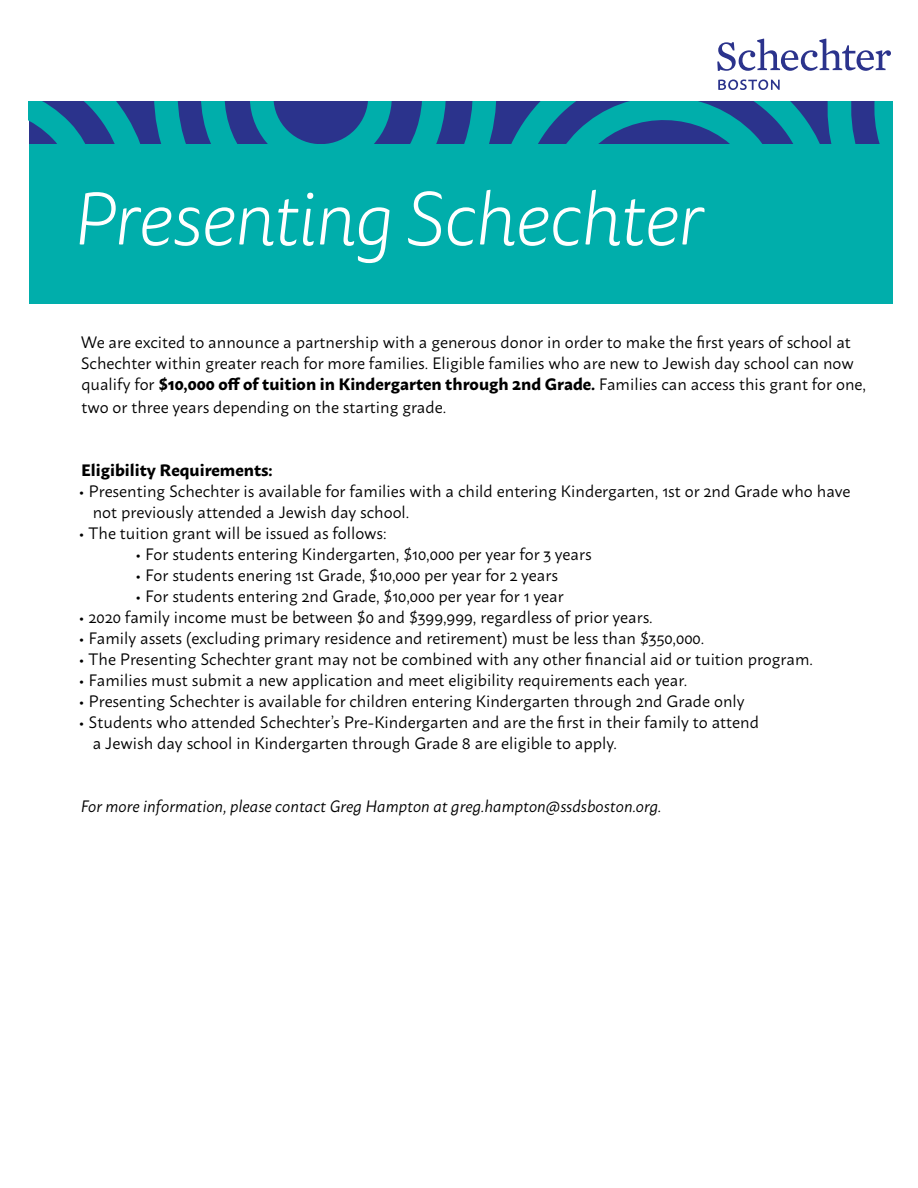
<style>
.page{position:relative;width:918px;height:1188px;background:#fff}
.page>*{position:absolute;margin:0;border:0;box-sizing:border-box;transform-origin:0 0}
.t1{font:italic 300 75px "Tisa Sans Pro";letter-spacing:-.015em;color:#fff}
.t2{font:16.5px/21px "Macho";color:#000}
.t3{font:italic 16.5px "Macho";color:#000}
.t4{font:700 16.5px "Macho";color:#000}
.s1{font-weight:700}
</style>
<div class="page">
<svg style="left:717px;top:39px;width:174px;height:32px"></svg>
<svg style="left:718px;top:79px;width:62px;height:11px"></svg>
<svg style="left:29px;top:102px;width:864px;height:43px;background:#156f9b"></svg>
<div style="left:29px;top:145px;width:864px;height:159px;background:#00aeab"></div>
<h1 class="t1" style="left:72px;top:170px;width:631px">Presenting Schechter</h1>
<h1 class="t1" style="left:51px;top:199px;width:778px">Annual Campaign Donors</h1>
<p class="t2" style="left:81px;top:330px;width:787px">We are excited to announce a partnership with a generous donor in order to make the first years of school at<br>Schechter within greater reach for more families. Eligible families who are new to Jewish day school can now qualify for <span class="s1">$10,000 off of tuition in Kindergarten through 2nd Grade.</span> Families can access this grant for one,</p>
<p class="t2" style="left:81px;top:395px;width:366px">two or three years depending on the starting grade.</p>
<p class="t4" style="left:81px;top:455px;width:193px">Eligibility Requirements:</p>
<p class="t2" style="left:93px;top:479px;width:759px;text-indent:-14px">• Presenting Schechter is available for families with a child entering Kindergarten, 1st or 2nd Grade who have not previously attended a Jewish day school.</p>
<p class="t2" style="left:78px;top:521px;width:310px">• The tuition grant will be issued as follows:</p>
<p class="t2" style="left:135px;top:542px;width:458px">• For students entering Kindergarten, $10,000 per year for 3 years</p>
<p class="t2" style="left:135px;top:563px;width:424px">• For students enering 1st Grade, $10,000 per year for 2 years</p>
<p class="t2" style="left:135px;top:584px;width:430px">• For students entering 2nd Grade, $10,000 per year for 1 year</p>
<p class="t2" style="left:78px;top:605px;width:576px">• 2020 family income must be between $0 and $399,999, regardless of prior years.</p>
<p class="t2" style="left:78px;top:626px;width:627px">• Family assets (excluding primary residence and retirement) must be less than $350,000.</p>
<p class="t2" style="left:78px;top:647px;width:736px">• The Presenting Schechter grant may not be combined with any other financial aid or tuition program.</p>
<p class="t2" style="left:78px;top:668px;width:610px">• Families must submit a new application and meet eligibility requirements each year.</p>
<p class="t2" style="left:78px;top:689px;width:668px">• Presenting Schechter is available for children entering Kindergarten through 2nd Grade only</p>
<p class="t2" style="left:93px;top:710px;width:668px;text-indent:-14px">• Students who attended Schechter’s Pre-Kindergarten and are the first in their family to attend a Jewish day school in Kindergarten through Grade 8 are eligible to apply.</p>
<p class="t3" style="left:81px;top:792px;width:582px">For more information, please contact Greg Hampton at greg.hampton@ssdsboston.org.</p>
</div>
